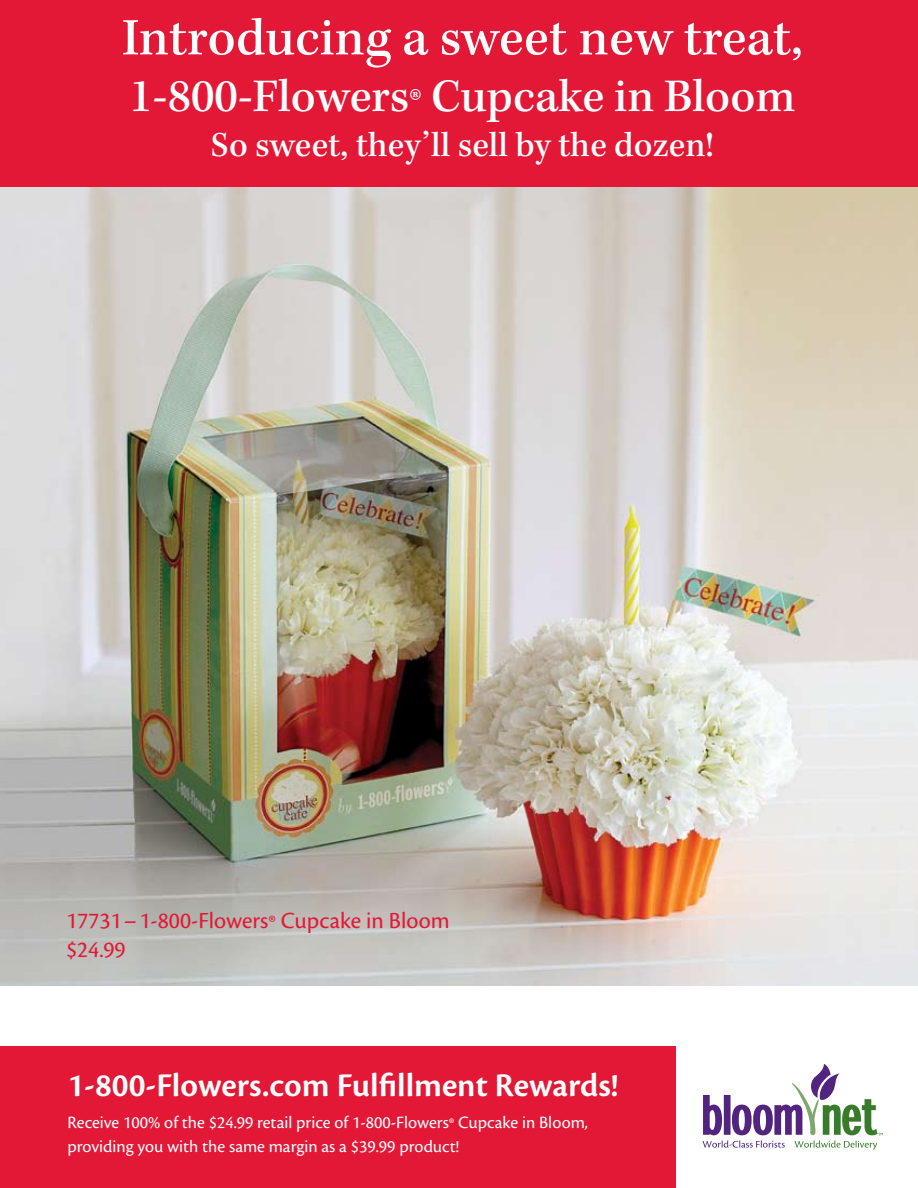
<style>
.page{position:relative;width:918px;height:1188px;background:#fff}
.page>*{position:absolute;margin:0;border:0;box-sizing:border-box;transform-origin:0 0}
.t1{font:500 54px "Kepler Std";color:#fff}
.t2{font:500 48px "Kepler Std";color:#fff}
.t3{font:500 36px "Kepler Std";color:#fff}
.t4{font:600 34.5px "Cronos Pro";color:#fff}
.t5{font:24px/28.8px "Cronos Pro";color:#e31836}
.t6{font:18px/24px "Cronos Pro";color:#fff}
</style>
<div class="page">
<div style="left:0;top:1046px;width:676px;height:142px;background:#e31836"></div>
<div style="left:0;top:0;width:918px;height:188px;background:#e31836"></div>
<svg style="left:703px;top:1064px;width:180px;height:86px"></svg>
<img style="left:0;top:188px;width:918px;height:798px">
<h1 class="t1" style="left:122px;top:7px;width:682px">Introducing a sweet new treat,</h1>
<h2 class="t2" style="left:129px;top:69px;width:668px">1-800-Flowers® Cupcake in Bloom</h2>
<h3 class="t3" style="left:211px;top:125px;width:504px">So sweet, they’ll sell by the dozen!</h3>
<h3 class="t5" style="left:66px;top:906px;width:385px">17731–1-800-Flowers® Cupcake in Bloom $24.99</h3>
<h3 class="t4" style="left:68px;top:1066px;width:553px">1-800-Flowers.com Fulfillment Rewards!</h3>
<p class="t6" style="left:68px;top:1110px;width:522px">Receive 100% of the $24.99 retail price of 1-800-Flowers® Cupcake in Bloom, providing you with the same margin as a $39.99 product!</p>
</div>
